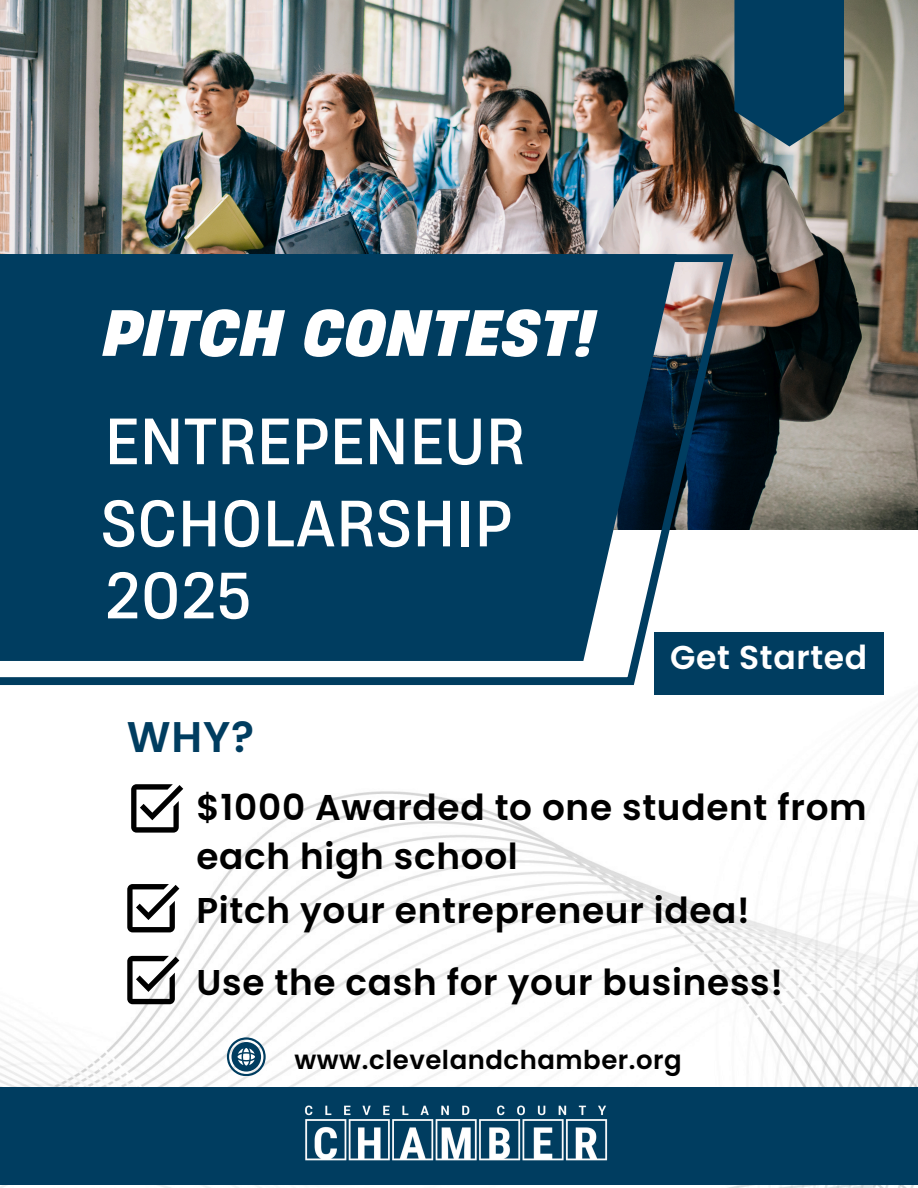
<style>
.page{position:relative;width:918px;height:1188px;background:#fff}
.page>*{position:absolute;margin:0;border:0;box-sizing:border-box;transform-origin:0 0}
.t1{font:61.35px "Heading Now 64";letter-spacing:.02em;color:#fff}
.t2{font:italic 700 61.35px "Heading Now 66";letter-spacing:.02em;color:#fff}
.t3{font:600 42.9px "Poppins";color:#003d60}
.t4{font:600 35.85px/49.8px "Poppins";letter-spacing:.02em;color:#000}
.t5{font:600 33px "Poppins";letter-spacing:.02em;color:#fff}
.t6{font:600 25.95px "Poppins";letter-spacing:.02em;color:#000}
</style>
<div class="page">
<img style="left:0;top:632px;width:918px;height:556px">
<img style="left:0;top:0;width:918px;height:530px">
<div style="left:654px;top:633px;width:229px;height:62px;background:#003d60"></div>
<svg style="left:0;top:254px;width:733px;height:431px"></svg>
<div style="left:734px;top:0;width:110px;height:146px;background:#003d60"></div>
<svg style="left:227px;top:1037px;width:38px;height:39px"></svg>
<svg style="left:131px;top:784px;width:52px;height:49px"></svg>
<svg style="left:127px;top:884px;width:52px;height:48px"></svg>
<svg style="left:127px;top:956px;width:52px;height:48px"></svg>
<div style="left:0;top:1088px;width:918px;height:97px;background:#003d60"></div>
<img style="left:305px;top:1105px;width:303px;height:56px">
<p class="t2" style="left:103px;top:291px;width:494px">PITCH CONTEST!</p>
<p class="t1" style="left:105px;top:400px;width:421px">ENTREPENEUR</p>
<h3 class="t1" style="left:101px;top:482px;width:412px">SCHOLARSHIP</h3>
<h1 class="t1" style="left:105px;top:554px;width:148px">2025</h1>
<h4 class="t5" style="left:670px;top:635px;width:199px">Get Started</h4>
<h2 class="t3" style="left:127px;top:707px;width:129px">WHY?</h2>
<p class="t4" style="left:196px;top:782px;width:672px">$1000 Awarded to one student from each high school</p>
<p class="t4" style="left:196px;top:886px;width:555px">Pitch your entrepreneur idea!</p>
<p class="t4" style="left:196px;top:957px;width:588px">Use the cash for your business!</p>
<p class="t6" style="left:294px;top:1042px;width:389px">www.clevelandchamber.org</p>
</div>
